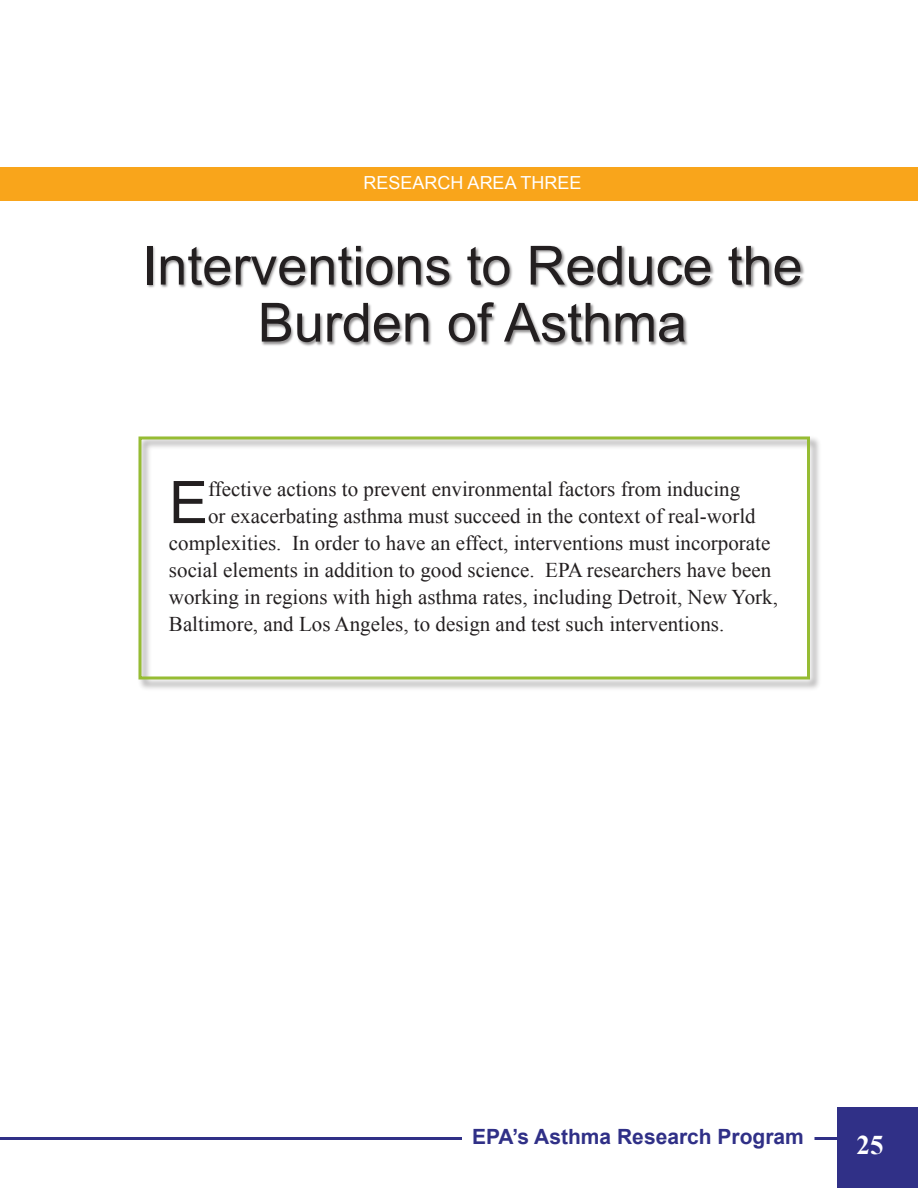
<style>
.page{position:relative;width:918px;height:1188px;background:#fff}
.page>*{position:absolute;margin:0;border:0;box-sizing:border-box;transform-origin:0 0}
.t1{font:58.65px "Arial";color:#231f20}
.t2{font:54px/57px "Arial";color:#231f20;text-align:center}
.t3{font:700 27px "Times New Roman";color:#fff}
.t4{font:21px "Times New Roman";color:#231f20}
.t5{font:700 21px "Arial";color:#303087}
.t6{font:18px "Arial";color:#fff}
</style>
<div class="page">
<hr style="left:0;top:1137px;width:848px;height:3px;background:#303087">
<div style="left:137px;top:435px;width:686px;height:257px;background:#231f20;opacity:.5"></div>
<div style="left:138px;top:436px;width:672px;height:244px;border:3px solid #96bc33"></div>
<div style="left:146px;top:244px;width:660px;height:104px;background:#231f20;opacity:.5"></div>
<div style="left:0;top:167px;width:918px;height:34px;background:#f9a51b"></div>
<div style="left:837px;top:1107px;width:81px;height:81px;background:#303087"></div>
<div style="left:463px;top:1114px;width:351px;height:47px;background:#fff"></div>
<p class="t6" style="left:364px;top:171px;width:219px">RESEARCH AREA THREE</p>
<h2 class="t2" style="left:142px;top:238px;width:662px">Interventions to Reduce the<br>Burden of Asthma</h2>
<h1 class="t1" style="left:169px;top:464px;width:41px">E</h1>
<p class="t4" style="left:208px;top:475px;width:534px">ffective actions to prevent environmental factors from inducing</p>
<p class="t4" style="left:208px;top:502px;width:549px">or exacerbating asthma must succeed in the context of real-world</p>
<p class="t4" style="left:169px;top:529px;width:603px">complexities. In order to have an effect, interventions must incorporate</p>
<p class="t4" style="left:169px;top:556px;width:604px">social elements in addition to good science. EPA researchers have been</p>
<p class="t4" style="left:169px;top:583px;width:610px">working in regions with high asthma rates, including Detroit, New York,</p>
<p class="t4" style="left:169px;top:610px;width:557px">Baltimore, and Los Angeles, to design and test such interventions.</p>
<p class="t5" style="left:472px;top:1123px;width:333px">EPA’s Asthma Research Program</p>
<p class="t3" style="left:857px;top:1127px;width:28px">25</p>
</div>
